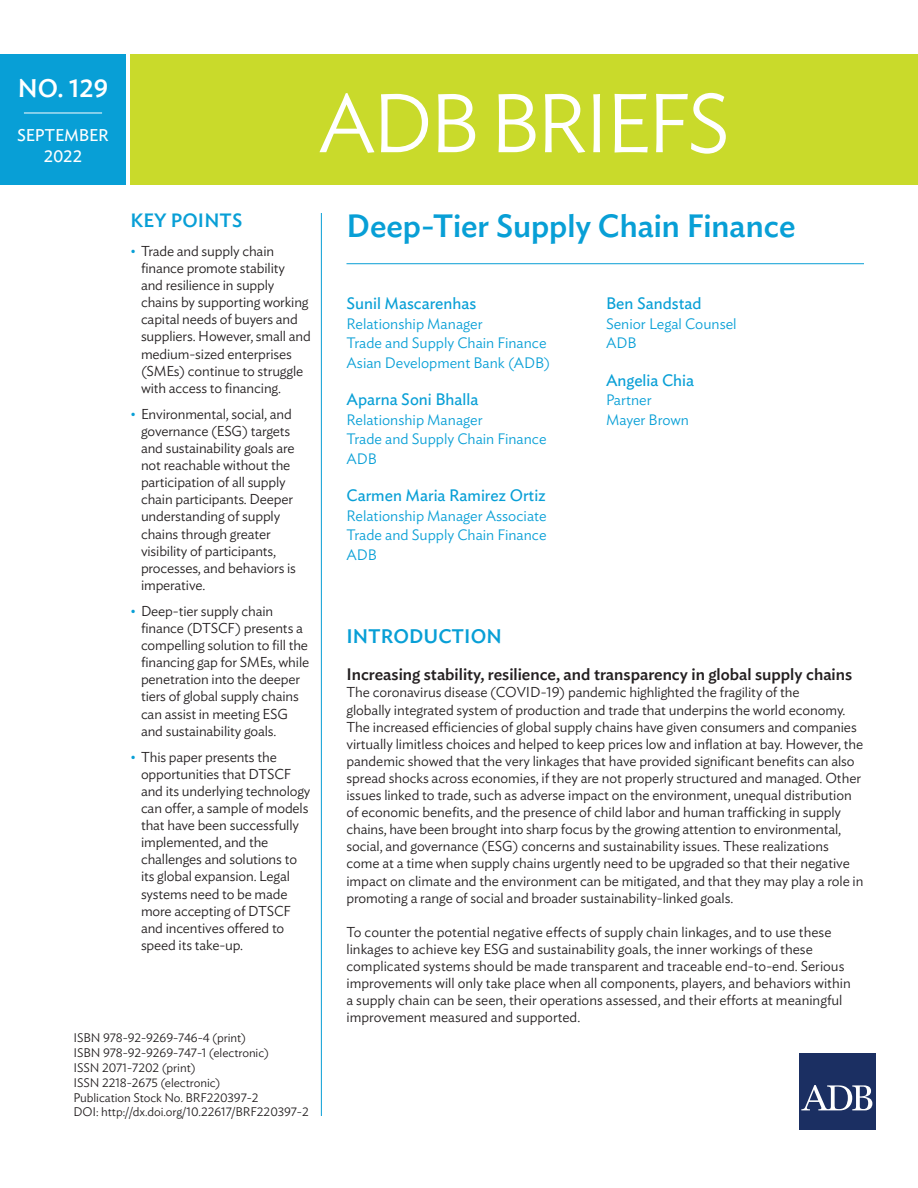
<style>
.page{position:relative;width:918px;height:1188px;background:#fff}
.page>*{position:absolute;margin:0;border:0;box-sizing:border-box;transform-origin:0 0}
.t1{font:300 82.35px "Ideal Sans";letter-spacing:-.04em;color:#fff}
.t2{font:500 31.95px "Ideal Sans";color:#089fd6}
.t3{font:500 25.35px "Ideal Sans";color:#fff}
.t4{font:500 19.5px "Ideal Sans";color:#089fd6}
.t5{font:500 19.2px "Ideal Sans";letter-spacing:.005em;color:#089fd6}
.t6{font:16.95px/20.2px "Ideal Sans";letter-spacing:-.01em;color:#fff;text-align:center}
.t7{font:16.5px "Ideal Sans";color:#089fd6}
.t8{font:500 16.5px "Ideal Sans";color:#231f20}
.t9{font:300 15px/19.5px "Ideal Sans";color:#089fd6}
.t10{font:300 14.25px/17.1px "Ideal Sans";letter-spacing:-.005em;color:#231f20}
.t11{font:300 12.3px/14.9px "Ideal Sans";letter-spacing:-.005em;color:#231f20}
.s1{font-size:13.2px;color:#089fd6}
</style>
<div class="page">
<div style="left:800px;top:1053px;width:76px;height:77px;background:#1b2f62"></div>
<svg style="left:801px;top:1085px;width:71px;height:25px"></svg>
<div style="left:130px;top:54px;width:788px;height:130px;background:#c9da2b"></div>
<div style="left:0;top:54px;width:126px;height:130px;background:#089fd6"></div>
<hr style="left:321px;top:213px;width:1px;height:903px;background:#089fd6">
<hr style="left:24px;top:113px;width:78px;height:1px;background:#fff">
<hr style="left:346px;top:263px;width:518px;height:1px;background:#089fd6">
<h3 class="t3" style="left:18px;top:69px;width:92px">NO. 129</h3>
<p class="t6" style="left:17px;top:124px;width:93px">SEPTEMBER<br>2022</p>
<h1 class="t1" style="left:318px;top:60px;width:413px">ADB BRIEFS</h1>
<h3 class="t5" style="left:130px;top:205px;width:113px">KEY POINTS</h3>
<p class="t10" style="left:141px;top:241px;width:171px;text-indent:-10px"><span class="s1">•</span> Trade and supply chain finance promote stability<br>and resilience in supply chains by supporting working capital needs of buyers and suppliers. However, small and medium-sized enterprises (SMEs) continue to struggle with access to financing.</p>
<p class="t10" style="left:141px;top:404px;width:157px;text-indent:-10px"><span class="s1">•</span> Environmental, social, and governance (ESG) targets and sustainability goals are not reachable without the participation of all supply chain participants. Deeper understanding of supply chains through greater visibility of participants, processes, and behaviors is imperative.</p>
<p class="t10" style="left:141px;top:601px;width:170px;text-indent:-10px"><span class="s1">•</span> Deep-tier supply chain finance (DTSCF) presents a compelling solution to fill the financing gap for SMEs, while penetration into the deeper tiers of global supply chains can assist in meeting ESG and sustainability goals.</p>
<p class="t10" style="left:141px;top:747px;width:171px;text-indent:-10px"><span class="s1">•</span> This paper presents the opportunities that DTSCF and its underlying technology can offer, a sample of models that have been successfully implemented, and the challenges and solutions to its global expansion. Legal systems need to be made more accepting of DTSCF and incentives offered to speed its take-up.</p>
<p class="t11" style="left:74px;top:1029px;width:237px">ISBN 978-92-9269-746-4 (print)<br>ISBN 978-92-9269-747-1 (electronic)<br>ISSN 2071-7202 (print)<br>ISSN 2218-2675 (electronic)<br>Publication Stock No. BRF220397-2<br>DOI: http://dx.doi.org/10.22617/BRF220397-2</p>
<h2 class="t2" style="left:346px;top:201px;width:450px">Deep-Tier Supply Chain Finance</h2>
<p class="t7" style="left:346px;top:291px;width:131px">Sunil Mascarenhas</p>
<p class="t9" style="left:346px;top:313px;width:205px">Relationship Manager<br>Trade and Supply Chain Finance<br>Asian Development Bank (ADB)</p>
<p class="t7" style="left:346px;top:387px;width:133px">Aparna Soni Bhalla</p>
<p class="t9" style="left:346px;top:409px;width:202px">Relationship Manager<br>Trade and Supply Chain Finance<br>ADB</p>
<p class="t7" style="left:346px;top:483px;width:201px">Carmen Maria Ramirez Ortiz</p>
<p class="t9" style="left:346px;top:505px;width:202px;text-align:justify">Relationship Manager Associate Trade and Supply Chain Finance ADB</p>
<p class="t7" style="left:606px;top:291px;width:97px">Ben Sandstad</p>
<p class="t9" style="left:606px;top:313px;width:132px">Senior Legal Counsel<br>ADB</p>
<p class="t7" style="left:606px;top:368px;width:90px">Angelia Chia</p>
<p class="t9" style="left:606px;top:389px;width:85px">Partner<br>Mayer Brown</p>
<h3 class="t4" style="left:346px;top:621px;width:157px">INTRODUCTION</h3>
<p class="t8" style="left:346px;top:662px;width:507px">Increasing stability, resilience, and transparency in global supply chains</p>
<p class="t10" style="left:346px;top:683px;width:519px">The coronavirus disease (COVID-19) pandemic highlighted the fragility of the<br>globally integrated system of production and trade that underpins the world economy.<br>The increased efficiencies of global supply chains have given consumers and companies virtually limitless choices and helped to keep prices low and inflation at bay. However, the pandemic showed that the very linkages that have provided significant benefits can also spread shocks across economies, if they are not properly structured and managed. Other issues linked to trade, such as adverse impact on the environment, unequal distribution of economic benefits, and the presence of child labor and human trafficking in supply chains, have been brought into sharp focus by the growing attention to environmental, social, and governance (ESG) concerns and sustainability issues. These realizations come at a time when supply chains urgently need to be upgraded so that their negative impact on climate and the environment can be mitigated, and that they may play a role in promoting a range of social and broader sustainability-linked goals.</p>
<p class="t10" style="left:346px;top:922px;width:506px">To counter the potential negative effects of supply chain linkages, and to use these linkages to achieve key ESG and sustainability goals, the inner workings of these complicated systems should be made transparent and traceable end-to-end. Serious improvements will only take place when all components, players, and behaviors within a supply chain can be seen, their operations assessed, and their efforts at meaningful improvement measured and supported.</p>
</div>
